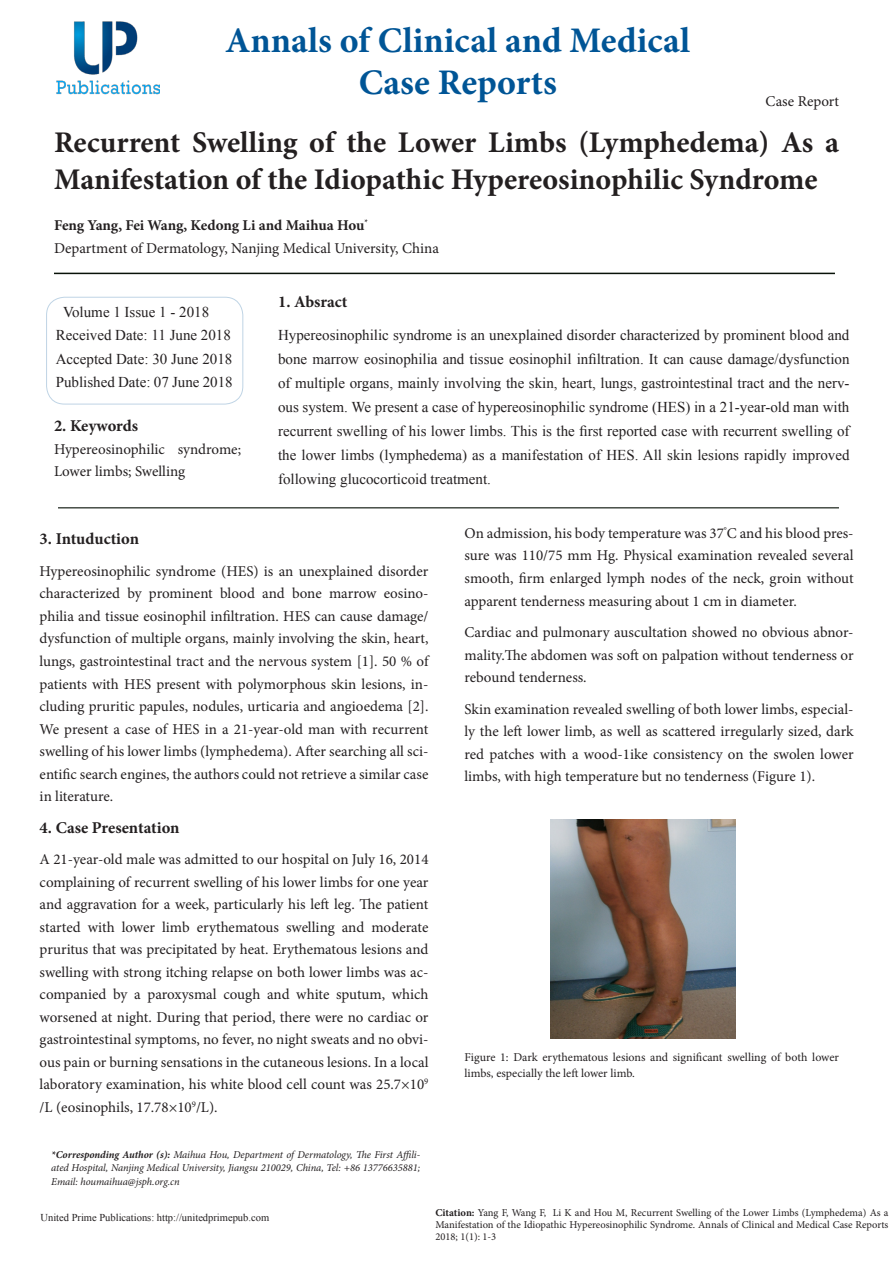
<style>
.page{position:relative;width:893px;height:1263px;background:#fff}
.page>*{position:absolute;margin:0;border:0;box-sizing:border-box;transform-origin:0 0}
.t1{font:700 36px/42px "Minion Pro";color:#005596;text-align:center}
.t2{font:700 30px/37.5px "Minion Pro";color:#231f20}
.t3{font:700 16.5px "Minion Pro";letter-spacing:-.005em;color:#231f20}
.List_Paragraph{font:15px/22.5px "Minion Pro";color:#231f20;text-align:justify}
.t4{font:15px/24px "Times New Roman";color:#231f20;text-align:justify}
.List_Paragraph-2{font:700 15px "Minion Pro";letter-spacing:-.01em;color:#231f20}
.t5{font:12px/16.5px "Minion Pro";color:#231f20}
.t6{font:10.5px/12px "Minion Pro";color:#231f20;text-align:justify}
.t7{font:italic 10.5px/13.5px "Minion Pro";letter-spacing:-.005em;color:#231f20;text-align:justify}
.t8{font:10.5px "Times New Roman";color:#231f20}
.s1{font-weight:700}
</style>
<div class="page">
<div style="left:46px;top:297px;width:197px;height:107px;border:1px solid #bfd4e5;border-radius:18px"></div>
<hr style="left:54px;top:273px;width:781px;height:1px;background:#081208">
<img style="left:56px;top:21px;width:104px;height:74px">
<hr style="left:58px;top:507px;width:781px;height:1px;background:#081208">
<img style="left:551px;top:819px;width:184px;height:219px">
<p class="t1" style="left:225px;top:19px;width:467px">Annals of Clinical and Medical<br>Case Reports</p>
<p class="List_Paragraph" style="left:766px;top:90px;width:75px">Case Report</p>
<p class="t2" style="left:54px;top:123px;width:786px">Recurrent Swelling of the Lower Limbs (Lymphedema) As a<br>Manifestation of the Idiopathic Hypereosinophilic Syndrome</p>
<p class="List_Paragraph-2" style="left:54px;top:215px;width:316px">Feng Yang, Fei Wang, Kedong Li and Maihua Hou<sup>*</sup></p>
<p class="List_Paragraph" style="left:54px;top:237px;width:386px">Department of Dermatology, Nanjing Medical University, China</p>
<p class="t4" style="left:63px;top:300px;width:147px">Volume 1 Issue 1 - 2018</p>
<p class="t4" style="left:56px;top:323px;width:177px">Received Date: 11 June 2018</p>
<p class="t4" style="left:56px;top:346px;width:178px">Accepted Date: 30 June 2018</p>
<p class="t4" style="left:56px;top:370px;width:178px">Published Date: 07 June 2018</p>
<p class="t3" style="left:54px;top:414px;width:86px">2. Keywords</p>
<p class="List_Paragraph" style="left:54px;top:438px;width:189px">Hypereosinophilic syndrome;<br>Lower limbs; Swelling</p>
<p class="t3" style="left:278px;top:290px;width:71px">1. Absract</p>
<p class="t4" style="left:278px;top:323px;width:573px">Hypereosinophilic syndrome is an unexplained disorder characterized by prominent blood and bone marrow eosinophilia and tissue eosinophil infiltration. It can cause damage/dysfunction of multiple organs, mainly involving the skin, heart, lungs, gastrointestinal tract and the nerv&shy;ous system. We present a case of hypereosinophilic syndrome (HES) in a 21-year-old man with recurrent swelling of his lower limbs. This is the first reported case with recurrent swelling of the lower limbs (lymphedema) as a manifestation of HES. All skin lesions rapidly improved following glucocorticoid treatment.</p>
<p class="t3" style="left:40px;top:528px;width:101px">3. Intuduction</p>
<p class="List_Paragraph" style="left:40px;top:560px;width:390px">Hypereosinophilic syndrome (HES) is an unexplained disorder characterized by prominent blood and bone marrow eosino&shy;philia and tissue eosinophil infiltration. HES can cause damage/ dysfunction of multiple organs, mainly involving the skin, heart, lungs, gastrointestinal tract and the nervous system [1]. 50 % of patients with HES present with polymorphous skin lesions, in&shy;cluding pruritic papules, nodules, urticaria and angioedema [2].<br>We present a case of HES in a 21-year-old man with recurrent swelling of his lower limbs (lymphedema). After searching all sci&shy;entific search engines, the authors could not retrieve a similar case in literature.</p>
<p class="t3" style="left:40px;top:816px;width:141px">4. Case Presentation</p>
<p class="List_Paragraph" style="left:40px;top:848px;width:390px">A 21-year-old male was admitted to our hospital on July 16, 2014 complaining of recurrent swelling of his lower limbs for one year and aggravation for a week, particularly his left leg. The patient started with lower limb erythematous swelling and moderate pruritus that was precipitated by heat. Erythematous lesions and swelling with strong itching relapse on both lower limbs was ac&shy;companied by a paroxysmal cough and white sputum, which worsened at night. During that period, there were no cardiac or gastrointestinal symptoms, no fever, no night sweats and no obvi&shy;ous pain or burning sensations in the cutaneous lesions. In a local laboratory examination, his white blood cell count was 25.7×10<sup>9 </sup>/L (eosinophils, 17.78×10<sup>9</sup>/L).</p>
<p class="t7" style="left:51px;top:1147px;width:371px"><span class="s1">*Corresponding Author (s):</span> Maihua Hou, Department of Dermatology, The First Affili&shy;ated Hospital, Nanjing Medical University, Jiangsu 210029, China, Tel: +86 13776635881; Email: houmaihua@jsph.org.cn</p>
<p class="List_Paragraph" style="left:464px;top:522px;width:391px">On admission, his body temperature was 37<sup>°</sup>C and his blood pres&shy;sure was 110/75 mm Hg. Physical examination revealed several smooth, firm enlarged lymph nodes of the neck, groin without apparent tenderness measuring about 1 cm in diameter.</p>
<p class="List_Paragraph" style="left:464px;top:621px;width:391px">Cardiac and pulmonary auscultation showed no obvious abnor&shy;mality.The abdomen was soft on palpation without tenderness or rebound tenderness.</p>
<p class="List_Paragraph" style="left:464px;top:697px;width:391px">Skin examination revealed swelling of both lower limbs, especial&shy;ly the left lower limb, as well as scattered irregularly sized, dark red patches with a wood-1ike consistency on the swolen lower limbs, with high temperature but no tenderness (Figure 1).</p>
<p class="t5" style="left:464px;top:1049px;width:376px">Figure 1: Dark erythematous lesions and significant swelling of both lower limbs, especially the left lower limb.</p>
<p class="t8" style="left:40px;top:1210px;width:230px">United Prime Publications: http://unitedprimepub.com</p>
<p class="t6" style="left:435px;top:1207px;width:455px"><span class="s1">Citation:</span> Yang F, Wang F, Li K and Hou M, Recurrent Swelling of the Lower Limbs (Lymphedema) As a Manifestation of the Idiopathic Hypereosinophilic Syndrome. Annals of Clinical and Medical Case Reports 2018; 1(1): 1-3</p>
</div>
